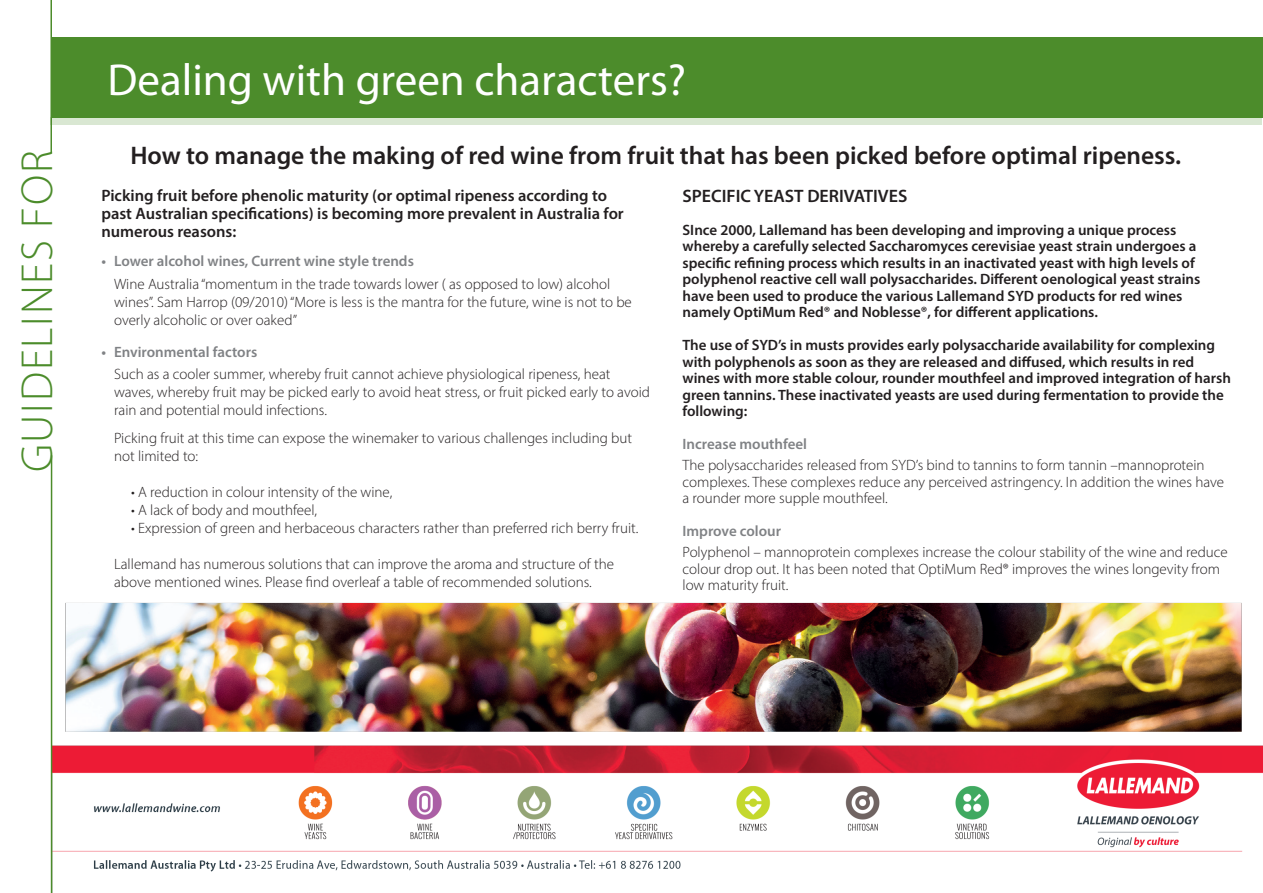
<style>
.page{position:relative;width:1263px;height:893px;background:#fff}
.page>*{position:absolute;margin:0;border:0;box-sizing:border-box;transform-origin:0 0}
.t1{font:45px "Myriad Pro";color:#fff}
.t2{font:300 45px "Myriad Pro";letter-spacing:.04em;color:#4c8c2b}
.t3{font:600 25.5px "Myriad Pro";color:#231f20}
.t4{font:600 18px "Myriad Pro";color:#231f20}
.t5{font:600 16.5px/18px "Myriad Pro";color:#231f20}
.t6{font:300 15px/18px "Myriad Pro";color:#231f20}
.t7{font:600 15px/16.5px "Myriad Pro";color:#231f20}
.t8{font:600 15px "Myriad Pro";color:#808285}
</style>
<div class="page">
<img style="left:52px;top:597px;width:1211px;height:296px">
<hr style="left:50px;top:0;width:2px;height:153px;background:#4c8c2b">
<hr style="left:51px;top:455px;width:1px;height:438px;background:#4c8c2b">
<div style="left:52px;top:37px;width:1211px;height:81px;background:#4c8c2b"></div>
<div style="left:50px;top:118px;width:1211px;height:7px;background:#d9e7d2"></div>
<p class="t2" style="left:10px;top:472px;width:324px;rotate:-90deg">GUIDELINES FOR</p>
<p class="t1" style="left:107px;top:52px;width:580px">Dealing with green characters?</p>
<p class="t3" style="left:130px;top:139px;width:1052px">How to manage the making of red wine from fruit that has been picked before optimal ripeness.</p>
<p class="t5" style="left:101px;top:186px;width:524px">Picking fruit before phenolic maturity (or optimal ripeness according to past Australian specifications) is becoming more prevalent in Australia for numerous reasons:</p>
<p class="t8" style="left:101px;top:252px;width:314px">• Lower alcohol wines, Current wine style trends</p>
<p class="t6" style="left:114px;top:275px;width:519px">Wine Australia “momentum in the trade towards lower ( as opposed to low) alcohol wines”. Sam Harrop (09/2010) “More is less is the mantra for the future, wine is not to be overly alcoholic or over oaked”</p>
<p class="t8" style="left:101px;top:343px;width:157px">• Environmental factors</p>
<p class="t6" style="left:114px;top:365px;width:537px">Such as a cooler summer, whereby fruit cannot achieve physiological ripeness, heat waves, whereby fruit may be picked early to avoid heat stress, or fruit picked early to avoid rain and potential mould infections.</p>
<p class="t6" style="left:114px;top:429px;width:519px">Picking fruit at this time can expose the winemaker to various challenges including but not limited to:</p>
<p class="t6" style="left:131px;top:483px;width:263px">• A reduction in colour intensity of the wine,</p>
<p class="t6" style="left:131px;top:501px;width:187px">• A lack of body and mouthfeel,</p>
<p class="t6" style="left:131px;top:519px;width:509px">• Expression of green and herbaceous characters rather than preferred rich berry fruit.</p>
<p class="t6" style="left:114px;top:555px;width:501px">Lallemand has numerous solutions that can improve the aroma and structure of the above mentioned wines. Please find overleaf a table of recommended solutions.</p>
<p class="t4" style="left:682px;top:184px;width:226px">SPECIFIC YEAST DERIVATIVES</p>
<p class="t7" style="left:682px;top:221px;width:519px">SInce 2000, Lallemand has been developing and improving a unique process whereby a carefully selected Saccharomyces cerevisiae yeast strain undergoes a specific refining process which results in an inactivated yeast with high levels of polyphenol reactive cell wall polysaccharides. Different oenological yeast strains have been used to produce the various Lallemand SYD products for red wines namely OptiMum Red® and Noblesse®, for different applications.</p>
<p class="t7" style="left:682px;top:337px;width:550px">The use of SYD’s in musts provides early polysaccharide availability for complexing with polyphenols as soon as they are released and diffused, which results in red wines with more stable colour, rounder mouthfeel and improved integration of harsh green tannins. These inactivated yeasts are used during fermentation to provide the following:</p>
<p class="t8" style="left:682px;top:435px;width:126px">Increase mouthfeel</p>
<p class="t6" style="left:682px;top:457px;width:543px;line-height:16.5px">The polysaccharides released from SYD’s bind to tannins to form tannin –mannoprotein complexes. These complexes reduce any perceived astringency. In addition the wines have a rounder more supple mouthfeel.</p>
<p class="t8" style="left:682px;top:522px;width:100px">Improve colour</p>
<p class="t6" style="left:682px;top:543px;width:547px">Polyphenol – mannoprotein complexes increase the colour stability of the wine and reduce</p>
<p class="t6" style="left:682px;top:561px;width:539px;line-height:16.5px">colour drop out. It has been noted that OptiMum Red® improves the wines longevity from low maturity fruit.</p>
</div>
